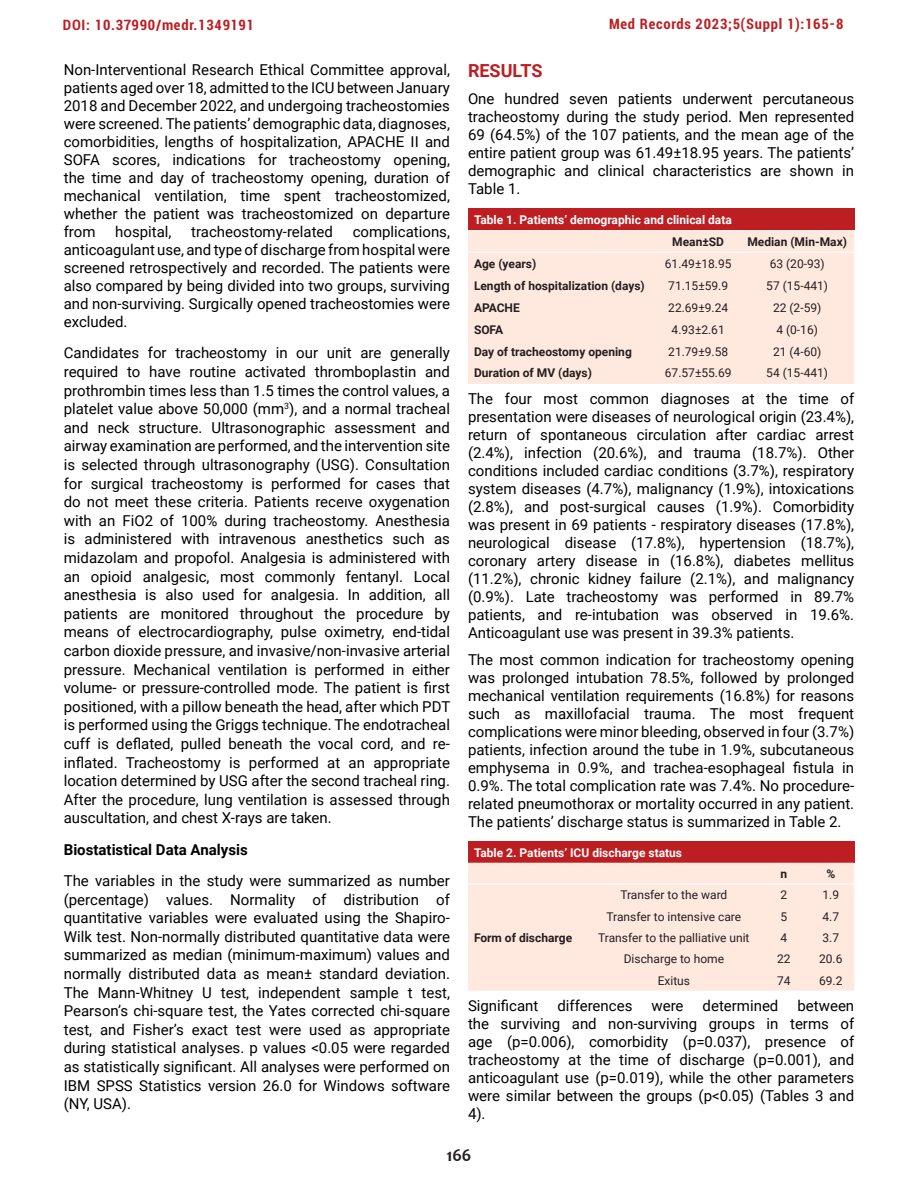
<style>
.page{position:relative;width:918px;height:1188px;background:#fff}
.page>*{position:absolute;margin:0;border:0;box-sizing:border-box;transform-origin:0 0}
.t1{font:700 18px "Roboto";color:#bd1e22}
.t2{font:700 18px "Candara";color:#231f20}
.t3{font:15px/18px "Roboto";color:#000;text-align:justify}
.t4{font:700 condensed 15px "Roboto";letter-spacing:.05em;color:#bd1e22}
.t5{font:700 15px "Roboto";color:#000}
.t6{font:12px "Roboto";color:#231f20}
.t7{font:700 12px "Roboto";color:#231f20}
.t8{font:700 12px "Roboto";color:#fff}
</style>
<div class="page">
<div style="left:468px;top:208px;width:386px;height:22px;background:#bd1e22"></div>
<div style="left:468px;top:230px;width:386px;height:154px;background:#ffe9df"></div>
<hr style="left:468px;top:252px;width:188px;height:1px;background:#fff">
<hr style="left:656px;top:252px;width:84px;height:1px;background:#fff">
<hr style="left:740px;top:252px;width:114px;height:1px;background:#fff">
<div style="left:468px;top:841px;width:386px;height:22px;background:#bd1e22"></div>
<div style="left:468px;top:863px;width:386px;height:128px;background:#ffe9df"></div>
<hr style="left:468px;top:883px;width:119px;height:2px;background:#fff">
<hr style="left:587px;top:883px;width:173px;height:2px;background:#fff">
<hr style="left:760px;top:883px;width:47px;height:2px;background:#fff">
<hr style="left:807px;top:883px;width:47px;height:2px;background:#fff">
<p class="t4" style="left:63px;top:14px;width:192px">DOI: 10.37990/medr.1349191</p>
<p class="t4" style="left:609px;top:14px;width:236px">Med Records 2023;5(Suppl 1):165-8</p>
<p class="t3" style="left:64px;top:60px;width:388px">Non-Interventional Research Ethical Committee approval, patients aged over 18, admitted to the ICU between January 2018 and December 2022, and undergoing tracheostomies were screened. The patients’ demographic data, diagnoses, comorbidities, lengths of hospitalization, APACHE II and SOFA scores, indications for tracheostomy opening, the time and day of tracheostomy opening, duration of mechanical ventilation, time spent tracheostomized, whether the patient was tracheostomized on departure from</p>
<p class="t1" style="left:468px;top:58px;width:76px">RESULTS</p>
<p class="t3" style="left:468px;top:89px;width:388px">One hundred seven patients underwent percutaneous tracheostomy during the study period. Men represented 69 (64.5%) of the 107 patients, and the mean age of the entire patient group was 61.49±18.95 years. The patients’ demographic and clinical characteristics are shown in Table 1.</p>
<p class="t8" style="left:474px;top:211px;width:259px">Table 1. Patients’ demographic and clinical data</p>
<p class="t7" style="left:672px;top:233px;width:53px">Mean±SD</p>
<p class="t7" style="left:747px;top:233px;width:101px">Median (Min-Max)</p>
<p class="t7" style="left:474px;top:255px;width:64px">Age (years)</p>
<p class="t6" style="left:665px;top:255px;width:68px">61.49±18.95</p>
<p class="t6" style="left:770px;top:255px;width:57px">63 (20-93)</p>
<p class="t7" style="left:474px;top:277px;width:172px">Length of hospitalization (days)</p>
<p class="t6" style="left:668px;top:277px;width:61px">71.15±59.9</p>
<p class="t6" style="left:766px;top:277px;width:63px">57 (15-441)</p>
<p class="t7" style="left:474px;top:299px;width:47px">APACHE</p>
<p class="t6" style="left:668px;top:299px;width:61px">22.69±9.24</p>
<p class="t6" style="left:773px;top:299px;width:50px">22 (2-59)</p>
<p class="t7" style="left:474px;top:321px;width:31px">SOFA</p>
<p class="t6" style="left:672px;top:321px;width:55px">4.93±2.61</p>
<p class="t6" style="left:776px;top:321px;width:43px">4 (0-16)</p>
<p class="t7" style="left:474px;top:343px;width:159px">Day of tracheostomy opening</p>
<p class="t6" style="left:668px;top:343px;width:61px">21.79±9.58</p>
<p class="t6" style="left:773px;top:343px;width:50px">21 (4-60)</p>
<p class="t7" style="left:474px;top:365px;width:120px">Duration of MV (days)</p>
<p class="t6" style="left:665px;top:365px;width:68px">67.57±55.69</p>
<p class="t6" style="left:766px;top:365px;width:63px">54 (15-441)</p>
<p class="t3" style="left:468px;top:390px;width:388px">The four most common diagnoses at the time of presentation were diseases of neurological origin (23.4%), return of spontaneous circulation after cardiac arrest (2.4%), infection (20.6%), and trauma (18.7%). Other conditions included cardiac conditions (3.7%), respiratory system diseases (4.7%), malignancy (1.9%), intoxications (2.8%), and post-surgical causes (1.9%). Comorbidity was present in 69 patients - respiratory diseases (17.8%), neurological disease (17.8%), hypertension (18.7%), coronary artery disease in (16.8%), diabetes mellitus (11.2%), chronic kidney failure (2.1%), and malignancy (0.9%). Late tracheostomy was performed in 89.7% patients, and re-intubation was observed in 19.6%.<br>Anticoagulant use was present in 39.3% patients.</p>
<p class="t3" style="left:468px;top:650px;width:388px">The most common indication for tracheostomy opening was prolonged intubation 78.5%, followed by prolonged mechanical ventilation requirements (16.8%) for reasons such as maxillofacial trauma. The most frequent complications were minor bleeding, observed in four (3.7%) patients, infection around the tube in 1.9%, subcutaneous emphysema in 0.9%, and trachea-esophageal fistula in 0.9%. The total complication rate was 7.4%. No procedure&shy;related pneumothorax or mortality occurred in any patient.<br>The patients’ discharge status is summarized in Table 2.</p>
<p class="t8" style="left:474px;top:844px;width:210px">Table 2. Patients’ ICU discharge status</p>
<p class="t7" style="left:781px;top:865px;width:8px">n</p>
<p class="t7" style="left:826px;top:865px;width:10px">%</p>
<p class="t3" style="left:64px;top:222px;width:388px;text-indent:289px">complications, anticoagulant use, and type of discharge from hospital were screened retrospectively and recorded. The patients were also compared by being divided into two groups, surviving and non-surviving. Surgically opened tracheostomies were excluded.</p>
<p class="t3" style="left:64px;top:343px;width:388px;line-height:18.6px">Candidates for tracheostomy in our unit are generally required to have routine activated thromboplastin and prothrombin times less than 1.5 times the control values, a platelet value above 50,000 (mm<sup>3</sup>), and a normal tracheal and neck structure. Ultrasonographic assessment and airway examination are performed, and the intervention site is selected through ultrasonography (USG). Consultation for surgical tracheostomy is performed for cases that do not meet these criteria. Patients receıve oxygenation with an FiO2 of 100% during tracheostomy. Anesthesia is administered with intravenous anesthetics such as midazolam and propofol. Analgesia is administered with an opioid analgesic, most commonly fentanyl. Local anesthesia is also used for analgesia. In addition, all patients are monitored throughout the procedure by means of electrocardiography, pulse oximetry, end-tidal carbon dioxide pressure, and invasive/non-invasive arterial pressure. Mechanical ventilation is performed in either volume- or pressure-controlled mode. The patient is first positioned, with a pillow beneath the head, after which PDT is performed using the Griggs technique. The endotracheal cuff is deflated, pulled beneath the vocal cord, and re&shy;inflated. Tracheostomy is performed at an appropriate location determined by USG after the second tracheal ring.<br>After the procedure, lung ventilation is assessed through auscultation, and chest X-rays are taken.</p>
<p class="t5" style="left:64px;top:839px;width:185px">Biostatistical Data Analysis</p>
<p class="t3" style="left:64px;top:871px;width:388px;line-height:18.6px">The variables in the study were summarized as number (percentage) values. Normality of distribution of quantitative variables were evaluated using the Shapiro-Wilk test. Non-normally distributed quantitative data were summarized as median (minimum-maximum) values and normally distributed data as mean± standard deviation.<br>The Mann-Whitney U test, independent sample t test, Pearson’s chi-square test, the Yates corrected chi-square test, and Fisher’s exact test were used as appropriate during statistical analyses. p values &lt;0.05 were regarded as statistically significant. All analyses were performed on IBM SPSS Statistics version 26.0 for Windows software (NY, USA).</p>
<p class="t3" style="left:115px;top:222px;width:58px">hospital,</p>
<p class="t3" style="left:191px;top:222px;width:143px">tracheostomy-related</p>
<p class="t6" style="left:620px;top:887px;width:109px">Transfer to the ward</p>
<p class="t6" style="left:781px;top:887px;width:8px">2</p>
<p class="t6" style="left:822px;top:887px;width:18px">1.9</p>
<p class="t6" style="left:607px;top:908px;width:136px">Transfer to intensive care</p>
<p class="t6" style="left:781px;top:908px;width:8px">5</p>
<p class="t6" style="left:822px;top:908px;width:18px">4.7</p>
<p class="t6" style="left:598px;top:929px;width:153px">Transfer to the palliative unit</p>
<p class="t6" style="left:781px;top:929px;width:8px">4</p>
<p class="t6" style="left:822px;top:929px;width:18px">3.7</p>
<p class="t6" style="left:624px;top:951px;width:102px">Discharge to home</p>
<p class="t6" style="left:777px;top:951px;width:15px">22</p>
<p class="t6" style="left:819px;top:951px;width:25px">20.6</p>
<p class="t6" style="left:658px;top:972px;width:34px">Exitus</p>
<p class="t6" style="left:777px;top:972px;width:15px">74</p>
<p class="t6" style="left:819px;top:972px;width:25px">69.2</p>
<p class="t7" style="left:474px;top:929px;width:100px">Form of discharge</p>
<p class="t3" style="left:468px;top:996px;width:72px">Significant</p>
<p class="t3" style="left:557px;top:996px;width:76px">differences</p>
<p class="t3" style="left:651px;top:996px;width:34px">were</p>
<p class="t3" style="left:703px;top:996px;width:77px">determined</p>
<p class="t3" style="left:468px;top:996px;width:388px;text-indent:330px">between the surviving and non-surviving groups in terms of age (p=0.006), comorbidity (p=0.037), presence of tracheostomy at the time of discharge (p=0.001), and anticoagulant use (p=0.019), while the other parameters were similar between the groups (p&lt;0.05) (Tables 3 and 4).</p>
<p class="t2" style="left:446px;top:1143px;width:27px">166</p>
</div>
